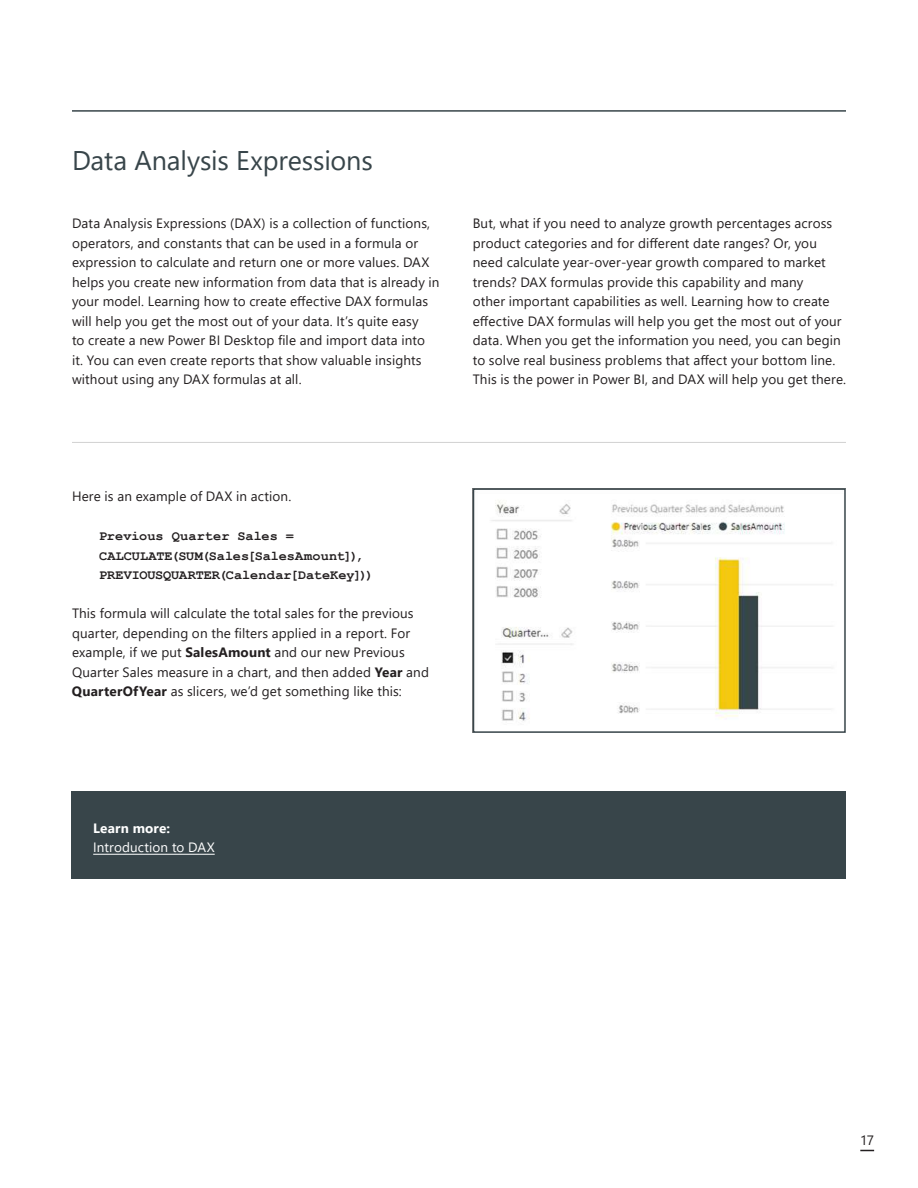
<style>
.page{position:relative;width:918px;height:1188px;background:#fff}
.page>*{position:absolute;margin:0;border:0;box-sizing:border-box;transform-origin:0 0}
.t1{font:27px "Segoe UI";letter-spacing:-.005em;color:#38454a}
.t2{font:13.5px/19.5px "Segoe UI";letter-spacing:.01em;color:#231f20}
.t3{font:700 13.5px/19.5px "Courier New";letter-spacing:.005em;color:#231f20}
.t4{font:13.5px "Segoe UI";letter-spacing:.005em;color:#fff}
.t5{font:700 13.5px "Segoe UI";letter-spacing:.015em;color:#fff}
.s1{font-weight:700}
</style>
<div class="page">
<svg style="left:860px;top:1150px;width:14px;height:1px"></svg>
<img style="left:491px;top:501px;width:341px;height:220px">
<div style="left:473px;top:488px;width:373px;height:245px;border:2px solid #38454a"></div>
<hr style="left:72px;top:442px;width:774px;height:1px;background:#d1d1d1">
<hr style="left:72px;top:110px;width:774px;height:2px;background:#38454a">
<div style="left:72px;top:792px;width:774px;height:87px;background:#38454a"></div>
<hr style="left:93px;top:854px;width:122px;height:1px;background:#fff">
<h1 class="t1" style="left:72px;top:149px;width:302px">Data Analysis Expressions</h1>
<p class="t2" style="left:72px;top:215px;width:369px">Data Analysis Expressions (DAX) is a collection of functions, operators, and constants that can be used in a formula or expression to calculate and return one or more values. DAX helps you create new information from data that is already in your model. Learning how to create effective DAX formulas will help you get the most out of your data. It’s quite easy<br>to create a new Power BI Desktop file and import data into it. You can even create reports that show valuable insights without using any DAX formulas at all.</p>
<p class="t2" style="left:473px;top:215px;width:375px">But, what if you need to analyze growth percentages across product categories and for different date ranges? Or, you need calculate year-over-year growth compared to market trends? DAX formulas provide this capability and many<br>other important capabilities as well. Learning how to create effective DAX formulas will help you get the most out of your data. When you get the information you need, you can begin to solve real business problems that affect your bottom line.<br>This is the power in Power BI, and DAX will help you get there.</p>
<p class="t2" style="left:72px;top:488px;width:221px">Here is an example of DAX in action.</p>
<p class="t3" style="left:99px;top:527px;width:276px">Previous Quarter Sales =<br>CALCULATE(SUM(Sales[SalesAmount]),<br>PREVIOUSQUARTER(Calendar[DateKey]))</p>
<p class="t2" style="left:72px;top:605px;width:359px">This formula will calculate the total sales for the previous quarter, depending on the filters applied in a report. For example, if we put <span class="s1">SalesAmount</span> and our new Previous Quarter Sales measure in a chart, and then added <span class="s1">Year</span> and <span class="s1">QuarterOfYear</span> as slicers, we’d get something like this:</p>
<p class="t5" style="left:93px;top:822px;width:79px">Learn more:</p>
<p class="t4" style="left:93px;top:842px;width:123px">Introduction to DAX</p>
<p class="t2" style="left:860px;top:1131px;width:15px">17</p>
</div>
